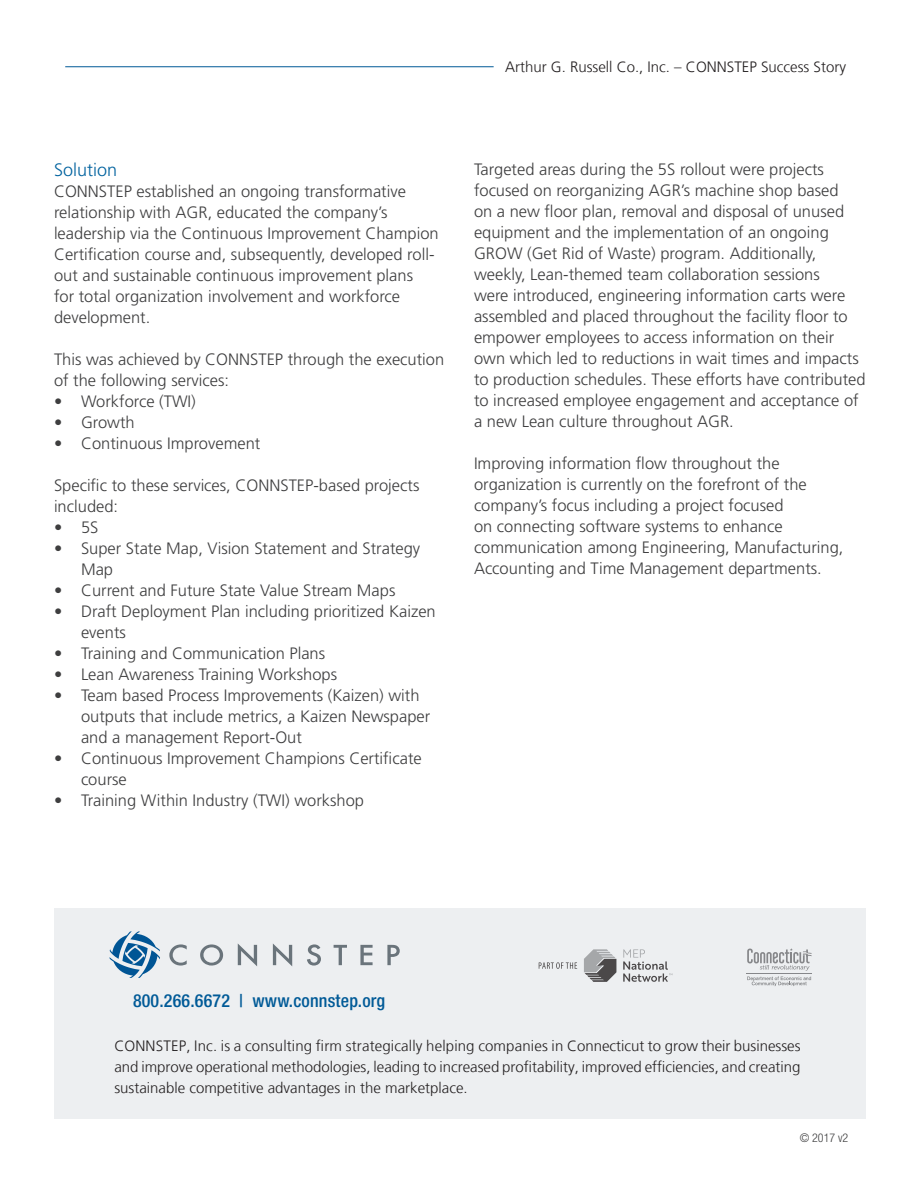
<style>
.page{position:relative;width:918px;height:1188px;background:#fff}
.page>*{position:absolute;margin:0;border:0;box-sizing:border-box;transform-origin:0 0}
.t1{font:500 condensed 18px "Helvetica Neue";letter-spacing:.01em;color:#005a97}
.t2{font:300 18px "Frutiger";color:#02639f}
.t3{font:300 16.5px/21px "Frutiger";color:#3e3e3f}
.t4{font:300 15px/21px "Frutiger LT";color:#231f20;text-align:justify}
.t5{font:300 condensed 12px "Helvetica Neue";color:#3e3e3f}
</style>
<div class="page">
<div style="left:54px;top:908px;width:812px;height:211px;background:#edeff1"></div>
<svg style="left:109px;top:931px;width:51px;height:47px"></svg>
<svg style="left:169px;top:944px;width:18px;height:22px"></svg>
<svg style="left:200px;top:944px;width:23px;height:22px"></svg>
<svg style="left:238px;top:944px;width:19px;height:22px"></svg>
<svg style="left:273px;top:943px;width:19px;height:23px"></svg>
<svg style="left:307px;top:944px;width:14px;height:22px"></svg>
<svg style="left:334px;top:945px;width:13px;height:20px"></svg>
<svg style="left:360px;top:945px;width:13px;height:20px"></svg>
<svg style="left:387px;top:945px;width:13px;height:20px"></svg>
<svg style="left:747px;top:948px;width:65px;height:23px"></svg>
<hr style="left:746px;top:973px;width:66px;height:1px;background:#6d6e71">
<svg style="left:747px;top:977px;width:64px;height:9px"></svg>
<svg style="left:539px;top:962px;width:38px;height:7px"></svg>
<svg style="left:584px;top:949px;width:32px;height:33px"></svg>
<svg style="left:623px;top:949px;width:49px;height:33px"></svg>
<hr style="left:65px;top:66px;width:429px;height:1px;background:#005a97">
<p class="t4" style="left:505px;top:57px;width:342px">Arthur G. Russell Co., Inc. – CONNSTEP Success Story</p>
<p class="t2" style="left:54px;top:160px;width:65px">Solution</p>
<p class="t3" style="left:54px;top:181px;width:386px">CONNSTEP established an ongoing transformative relationship with AGR, educated the company’s leadership via the Continuous Improvement Champion Certification course and, subsequently, developed roll&shy;out and sustainable continuous improvement plans<br>for total organization involvement and workforce development.</p>
<p class="t3" style="left:54px;top:349px;width:392px">This was achieved by CONNSTEP through the execution of the following services:</p>
<p class="t3" style="left:54px;top:391px;width:143px">• Workforce (TWI)</p>
<p class="t3" style="left:54px;top:412px;width:82px">• Growth</p>
<p class="t3" style="left:54px;top:433px;width:208px">• Continuous Improvement</p>
<p class="t3" style="left:54px;top:475px;width:367px">Specific to these services, CONNSTEP-based projects included:</p>
<p class="t3" style="left:54px;top:517px;width:46px">• 5S</p>
<p class="t3" style="left:81px;top:538px;width:341px;text-indent:-27px">• Super State Map, Vision Statement and Strategy<br>Map</p>
<p class="t3" style="left:54px;top:580px;width:343px">• Current and Future State Value Stream Maps</p>
<p class="t3" style="left:81px;top:601px;width:356px;text-indent:-27px">• Draft Deployment Plan including prioritized Kaizen events</p>
<p class="t3" style="left:54px;top:643px;width:273px">• Training and Communication Plans</p>
<p class="t3" style="left:54px;top:664px;width:285px">• Lean Awareness Training Workshops</p>
<p class="t3" style="left:81px;top:685px;width:351px;text-indent:-27px">• Team based Process Improvements (Kaizen) with outputs that include metrics, a Kaizen Newspaper and a management Report-Out</p>
<p class="t3" style="left:81px;top:748px;width:342px;text-indent:-27px">• Continuous Improvement Champions Certificate course</p>
<p class="t3" style="left:54px;top:790px;width:312px">• Training Within Industry (TWI) workshop</p>
<p class="t3" style="left:474px;top:159px;width:393px">Targeted areas during the 5S rollout were projects focused on reorganizing AGR’s machine shop based<br>on a new floor plan, removal and disposal of unused equipment and the implementation of an ongoing GROW (Get Rid of Waste) program. Additionally, weekly, Lean-themed team collaboration sessions<br>were introduced, engineering information carts were assembled and placed throughout the facility floor to empower employees to access information on their own which led to reductions in wait times and impacts to production schedules. These efforts have contributed to increased employee engagement and acceptance of a new Lean culture throughout AGR.</p>
<p class="t3" style="left:474px;top:453px;width:371px">Improving information flow throughout the organization is currently on the forefront of the company’s focus including a project focused<br>on connecting software systems to enhance communication among Engineering, Manufacturing, Accounting and Time Management departments.</p>
<p class="t1" style="left:133px;top:990px;width:254px">800.266.6672 | www.connstep.org</p>
<p class="t4" style="left:114px;top:1036px;width:688px">CONNSTEP, Inc. is a consulting firm strategically helping companies in Connecticut to grow their businesses and improve operational methodologies, leading to increased profitability, improved efficiencies, and creating sustainable competitive advantages in the marketplace.</p>
<p class="t5" style="left:800px;top:1130px;width:50px">© 2017 v2</p>
</div>
